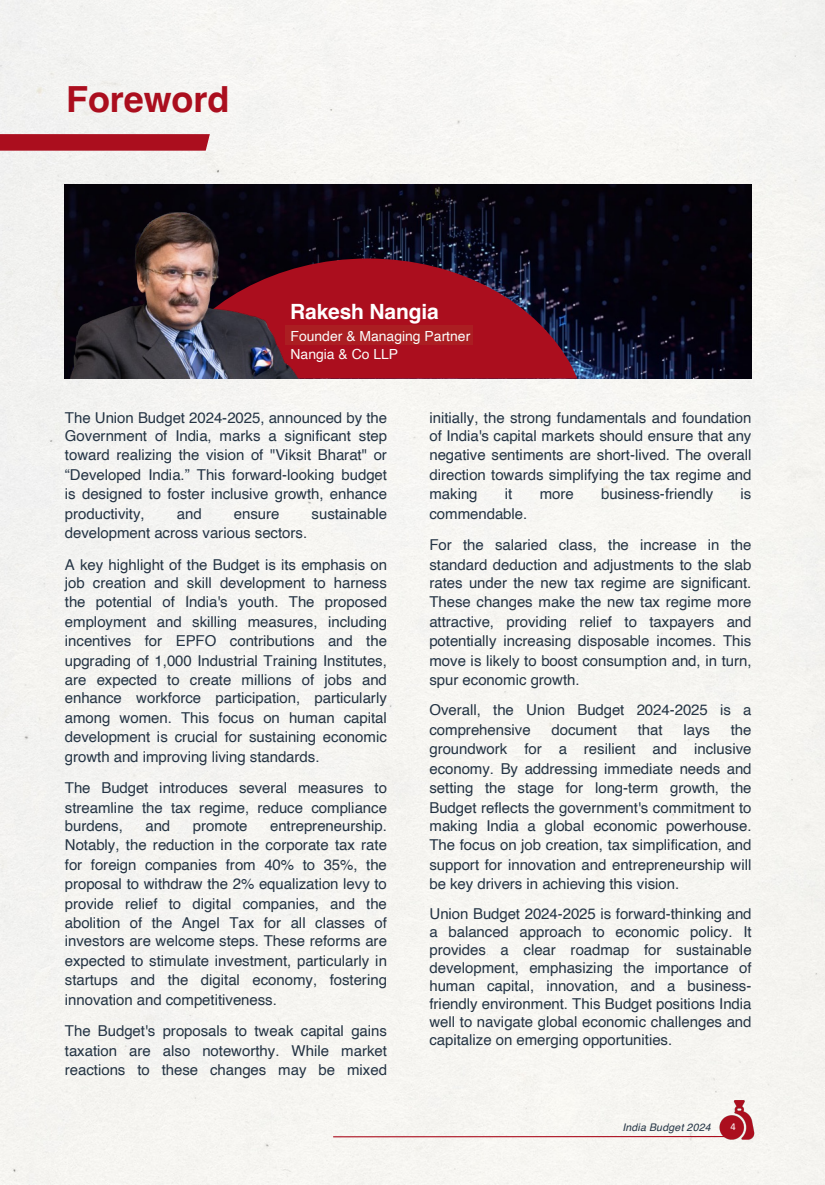
<style>
.page{position:relative;width:825px;height:1185px;background:#f6f5f2}
.page>*{position:absolute;margin:0;border:0;box-sizing:border-box;transform-origin:0 0}
.t1{font:700 36px "Helvetica";letter-spacing:-.005em;color:#ab0e1e}
.t2{font:700 21px "Helvetica";letter-spacing:-.01em;color:#fff}
.t3{font:16.5px "Helvetica";letter-spacing:-.01em;color:#fff}
.t4{font:15px/19.5px "Helvetica";letter-spacing:-.005em;color:#243444;text-align:justify}
.t5{font:13.95px/18.1px "Helvetica";color:#fbfbf9}
.t6{font:italic 10.5px "Helvetica";letter-spacing:.025em;color:#243444}
.t7{font:10.5px "Calibri";color:#fff}
</style>
<div class="page">
<img style="left:65px;top:185px;width:687px;height:194px">
<svg style="left:303px;top:259px;width:274px;height:120px;background:#871021"></svg>
<img style="left:68px;top:201px;width:235px;height:178px">
<img style="left:717px;top:1101px;width:39px;height:38px">
<div style="left:722px;top:1118px;width:17px;height:17px;background:#ab0e1e;border-radius:50%"></div>
<hr style="left:333px;top:1136px;width:394px;height:1px;background:#ab0e1e">
<svg style="left:0;top:134px;width:210px;height:17px;background:#ad1625"></svg>
<div style="left:285px;top:325px;width:188px;height:19px;background:#ab1e22"></div>
<h1 class="t1" style="left:66px;top:77px;width:165px">Foreword</h1>
<h2 class="t2" style="left:290px;top:299px;width:150px">Rakesh Nangia</h2>
<p class="t3" style="left:290px;top:323px;width:183px">Non-Executive Chairman</p>
<p class="t5" style="left:291px;top:327px;width:181px">Founder &amp; Managing Partner<br>Nangia &amp; Co LLP</p>
<p class="t4" style="left:65px;top:409px;width:324px;line-height:18px">The Union Budget 2024-2025, announced by the<br>Government of India, marks a significant step</p>
<p class="t4" style="left:65px;top:446px;width:324px">toward realizing the vision of "Viksit Bharat" or “Developed India.” This forward-looking budget is designed to foster inclusive growth, enhance productivity,</p>
<p class="t4" style="left:177px;top:504px;width:26px">and</p>
<p class="t4" style="left:234px;top:504px;width:47px">ensure</p>
<p class="t4" style="left:312px;top:504px;width:77px">sustainable</p>
<p class="t4" style="left:65px;top:518px;width:324px;line-height:31.3px">development across various sectors.<br>A key highlight of the Budget is its emphasis on</p>
<p class="t4" style="left:65px;top:573px;width:324px">job creation and skill development to harness the potential of India's youth. The proposed employment and skilling measures, including incentives for EPFO contributions and the upgrading of 1,000 Industrial Training Institutes, are expected to create millions of jobs and</p>
<p class="t4" style="left:65px;top:689px;width:324px">enhance workforce participation, particularly among women. This focus on human capital development is crucial for sustaining economic growth and improving living standards.</p>
<p class="t4" style="left:65px;top:779px;width:324px">The Budget introduces several measures to streamline the tax regime, reduce compliance</p>
<p class="t4" style="left:65px;top:816px;width:59px">burdens,</p>
<p class="t4" style="left:145px;top:816px;width:26px">and</p>
<p class="t4" style="left:193px;top:816px;width:56px">promote</p>
<p class="t4" style="left:65px;top:816px;width:324px;text-indent:205px">entrepreneurship.<br>Notably, the reduction in the corporate tax rate for foreign companies from 40% to 35%, the proposal to withdraw the 2% equalization levy to provide relief to digital companies, and the abolition of the Angel Tax for all classes of</p>
<p class="t4" style="left:65px;top:932px;width:324px">investors are welcome steps. These reforms are expected to stimulate investment, particularly in startups and the digital economy, fostering innovation and competitiveness.</p>
<p class="t4" style="left:65px;top:1021px;width:324px">The Budget's proposals to tweak capital gains taxation are also noteworthy. While market reactions to these changes may be mixed</p>
<p class="t4" style="left:429px;top:409px;width:324px;line-height:18px">initially, the strong fundamentals and foundation of India's capital markets should ensure that any</p>
<p class="t4" style="left:429px;top:445px;width:324px">negative sentiments are short-lived. The overall direction towards simplifying the tax regime and making</p>
<p class="t4" style="left:505px;top:485px;width:9px">it</p>
<p class="t4" style="left:540px;top:485px;width:36px">more</p>
<p class="t4" style="left:601px;top:485px;width:114px">business-friendly</p>
<p class="t4" style="left:741px;top:485px;width:12px">is</p>
<p class="t4" style="left:429px;top:498px;width:324px;line-height:31.3px">commendable.<br>For the salaried class, the increase in the</p>
<p class="t4" style="left:429px;top:556px;width:324px;line-height:18px">standard deduction and adjustments to the slab rates under the new tax regime are significant.</p>
<p class="t4" style="left:429px;top:593px;width:324px">These changes make the new tax regime more attractive, providing relief to taxpayers and potentially increasing disposable incomes. This move is likely to boost consumption and, in turn, spur economic growth.</p>
<p class="t4" style="left:429px;top:701px;width:324px">Overall, the Union Budget 2024-2025 is a comprehensive</p>
<p class="t4" style="left:429px;top:720px;width:324px;text-indent:301px">the groundwork for a resilient and inclusive economy. By addressing immediate needs and setting the stage for long-term growth, the Budget reflects the government's commitment to</p>
<p class="t4" style="left:429px;top:816px;width:324px">making India a global economic powerhouse.<br>The focus on job creation, tax simplification, and support for innovation and entrepreneurship will be key drivers in achieving this vision.</p>
<p class="t4" style="left:429px;top:905px;width:324px;line-height:18px">Union Budget 2024-2025 is forward-thinking and a balanced approach to economic policy. It provides a clear roadmap for sustainable development, emphasizing the importance of human capital, innovation, and a business&shy;friendly environment. This Budget positions India well to navigate global economic challenges and capitalize on emerging opportunities.</p>
<p class="t4" style="left:552px;top:720px;width:67px">document</p>
<p class="t4" style="left:638px;top:720px;width:26px">that</p>
<p class="t4" style="left:683px;top:720px;width:28px">lays</p>
<p class="t6" style="left:622px;top:1120px;width:90px">India Budget 2024</p>
<p class="t7" style="left:731px;top:1120px;width:7px">"</p>
</div>
